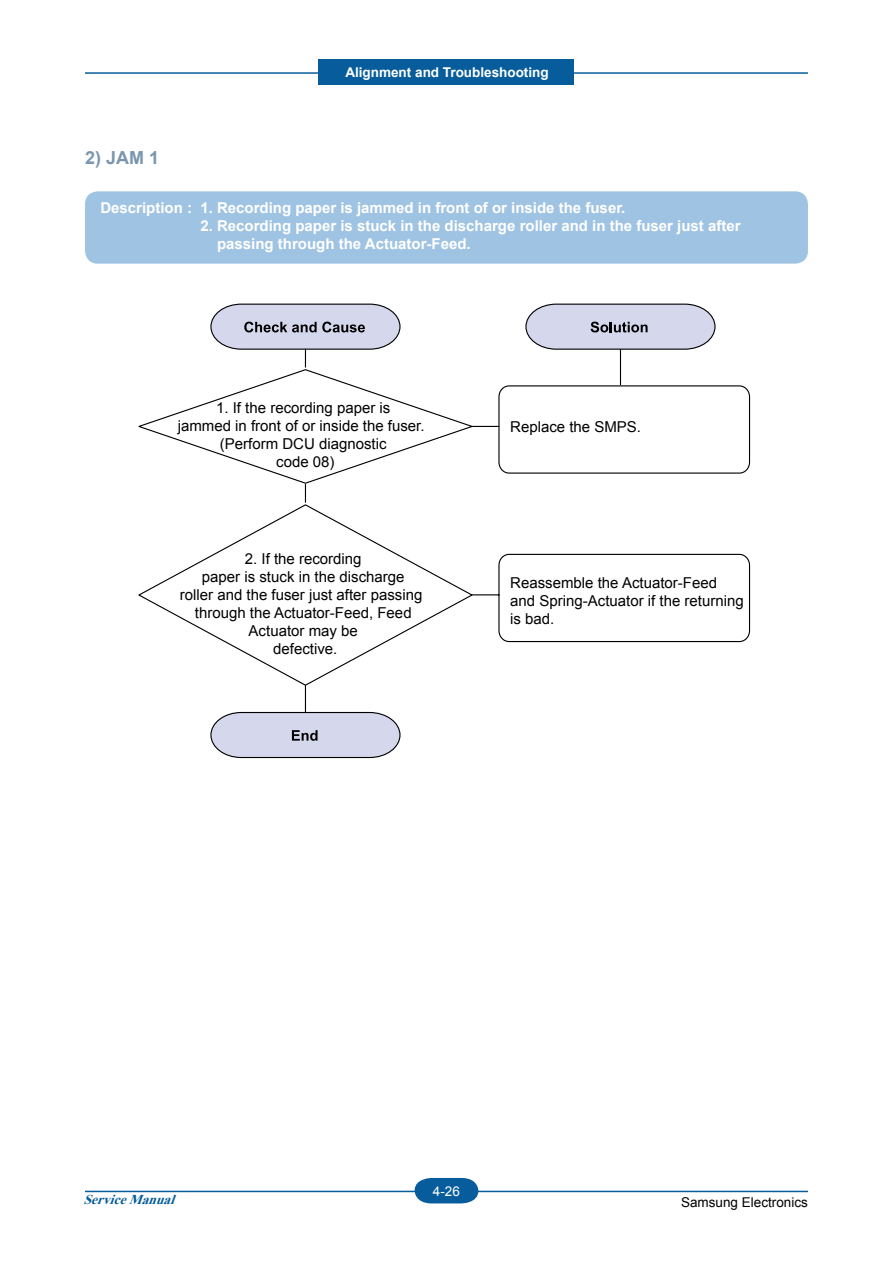
<style>
.page{position:relative;width:893px;height:1263px;background:#fff}
.page>*{position:absolute;margin:0;border:0;box-sizing:border-box;transform-origin:0 0}
.t1{font:700 18px "Arial";color:#7a96af}
.t2{font:15px/18px "Arial";color:#000;text-align:center}
.t3{font:700 15px/18px "Arial";color:#fff}
.t4{font:700 13.5px "Arial";color:#fff}
.t5{font:13.5px "Arial";color:#000}
.t6{font:italic 700 13.5px "Times New Roman";color:#075d9b}
.t7{font:13.5px "Arial";color:#fff}
</style>
<div class="page">
<hr style="left:85px;top:72px;width:723px;height:2px;background:#075d9b">
<div style="left:319px;top:60px;width:255px;height:25px;background:#075d9b"></div>
<hr style="left:85px;top:1191px;width:723px;height:1px;background:#075d9b">
<svg style="left:415px;top:1178px;width:63px;height:25px;background:#1d6ba4"></svg>
<div style="left:85px;top:191px;width:723px;height:73px;background:#9fc3e2;border-radius:13px"></div>
<div style="left:498px;top:385px;width:252px;height:89px;border:1px solid #000;border-radius:11px"></div>
<svg style="left:475px;top:426px;width:24px;height:1px"></svg>
<svg style="left:210px;top:304px;width:191px;height:63px"></svg>
<hr style="left:620px;top:349px;width:1px;height:36px;background:#000">
<svg style="left:525px;top:304px;width:191px;height:46px;background:#c7c9da"></svg>
<svg style="left:210px;top:714px;width:191px;height:44px;background:#cccee1"></svg>
<svg style="left:138px;top:369px;width:337px;height:345px"></svg>
<svg style="left:138px;top:483px;width:336px;height:203px"></svg>
<svg style="left:471px;top:553px;width:279px;height:90px"></svg>
<p class="t4" style="left:345px;top:64px;width:205px">Alignment and Troubleshooting</p>
<p class="t1" style="left:85px;top:146px;width:76px">2) JAM 1</p>
<p class="t3" style="left:100px;top:200px;width:527px">Description : 1. Recording paper is jammed in front of or inside the fuser.</p>
<p class="t3" style="left:217px;top:218px;width:525px;text-indent:-17px">2. Recording paper is stuck in the discharge roller and in the fuser just after passing through the Actuator-Feed.</p>
<p class="t2" style="left:178px;top:398px;width:248px">1. If the recording paper is<br>jammed in front of or inside the fuser. (Perform DCU diagnostic<br>code 08)</p>
<p class="t2" style="left:180px;top:550px;width:244px">2. If the recording<br>paper is stuck in the discharge<br>roller and the fuser just after passing through the Actuator-Feed, Feed<br>Actuator may be<br>defective.</p>
<p class="t2" style="left:510px;top:418px;width:132px">Replace the SMPS.</p>
<p class="t2" style="left:510px;top:573px;width:235px;text-align:left">Reassemble the Actuator-Feed and Spring-Actuator if the returning is bad.</p>
<p class="t6" style="left:83px;top:1190px;width:98px">ServiceManual</p>
<p class="t7" style="left:433px;top:1182px;width:29px">4-26</p>
<p class="t5" style="left:681px;top:1193px;width:128px">Samsung Electronics</p>
</div>
